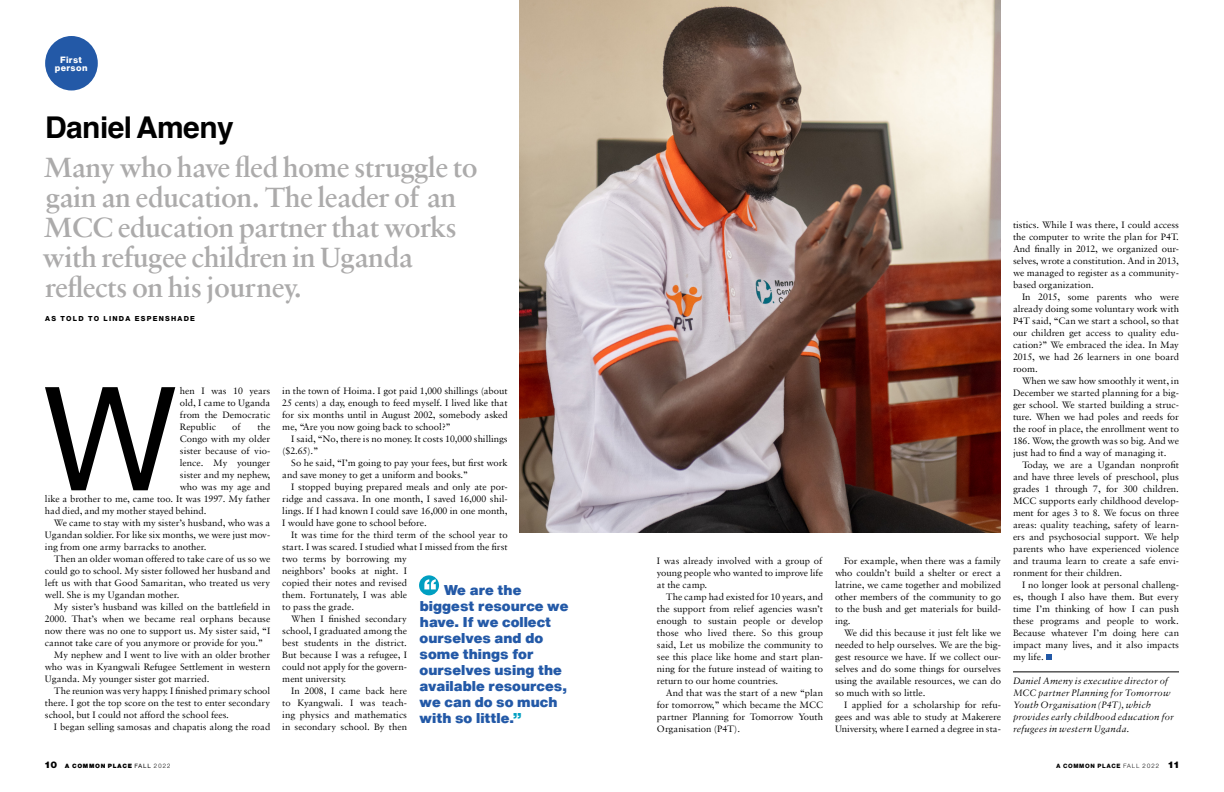
<style>
.page{position:relative;width:1224px;height:792px;background:#fff}
.page>*{position:absolute;margin:0;border:0;box-sizing:border-box;transform-origin:0 0}
.t1{font:144.5px "Helvetica Neue";color:#000}
.t2{font:600 30px/30px "Sabon";letter-spacing:-.02em;color:#acabab}
.t3{font:700 30px "Helvetica";letter-spacing:-.02em;color:#000}
.t4{font:900 14px/16px "Helvetica Now Text";color:#2359a7}
.t5{font:10px/12px "Sabon";color:#000;text-align:justify}
.t6{font:italic 10px/12px "Sabon";letter-spacing:.01em;color:#000}
.t7{font:800 9px/8px "Helvetica Now Text";letter-spacing:.04em;color:#fff;text-align:center}
.t8{font:800 7px "Helvetica Neue";letter-spacing:.18em;color:#000}
.t9{font:900 6px "Helvetica Now Text";letter-spacing:.11em;color:#000}
.t10{font:800 6px "Helvetica Now Text";letter-spacing:.11em;color:#000}
.s1{color:#009fc1}
.s2{font-size:9px}
.s3{font-weight:400}
.s4{font-weight:300}
.s5{font-weight:900;font-size:9px}
</style>
<div class="page">
<svg style="left:419px;top:575px;width:20px;height:20px"></svg>
<svg style="left:424px;top:579px;width:12px;height:10px"></svg>
<img style="left:519px;top:0;width:482px;height:533px">
<div style="left:45px;top:36px;width:53px;height:54px;background:#2359a7;border-radius:50%"></div>
<hr style="left:1013px;top:672px;width:166px;height:1px;background:#000">
<svg style="left:1046px;top:654px;width:6px;height:6px"></svg>
<p class="t7" style="left:55px;top:56px;width:34px">First person</p>
<h2 class="t3" style="left:45px;top:109px;width:190px">Daniel Ameny</h2>
<h2 class="t2" style="left:43px;top:151px;width:437px">Many who have fled home struggle to gain an education. The leader of an<br>MCC education partner that works with refugee children in Uganda reflects on his journey.</h2>
<p class="t8" style="left:45px;top:314px;width:151px">AS TOLD TO LINDA ESPENSHADE</p>
<h1 class="t1" style="left:43px;top:335px;width:135px">W</h1>
<p class="t5" style="left:180px;top:385px;width:92px">hen I was 10 years old, I came to Uganda from the Democratic Republic</p>
<p class="t5" style="left:232px;top:421px;width:10px">of</p>
<p class="t5" style="left:258px;top:421px;width:14px">the</p>
<p class="t5" style="left:180px;top:433px;width:92px">Congo with my older</p>
<p class="t5" style="left:180px;top:445px;width:92px">sister because of vio-</p>
<p class="t5" style="left:180px;top:457px;width:92px">lence. My younger</p>
<p class="t5" style="left:180px;top:469px;width:92px">sister and my nephew,</p>
<p class="t5" style="left:180px;top:481px;width:92px">who was my age and</p>
<p class="t5" style="left:45px;top:493px;width:227px">like a brother to me, came too. It was 1997. My father</p>
<p class="t5" style="left:45px;top:505px;width:163px">had died, and my mother stayed behind.</p>
<p class="t5" style="left:54px;top:517px;width:218px">We came to stay with my sister’s husband, who was a</p>
<p class="t5" style="left:45px;top:529px;width:227px">Ugandan soldier. For like six months, we were just mov-</p>
<p class="t5" style="left:45px;top:541px;width:163px">ing from one army barracks to another.</p>
<p class="t5" style="left:54px;top:553px;width:218px">Then an older woman offered to take care of us so we</p>
<p class="t5" style="left:45px;top:565px;width:227px">could go to school. My sister followed her husband and</p>
<p class="t5" style="left:45px;top:577px;width:227px">left us with that Good Samaritan, who treated us very</p>
<p class="t5" style="left:45px;top:589px;width:136px">well. She is my Ugandan mother.</p>
<p class="t5" style="left:54px;top:601px;width:218px">My sister’s husband was killed on the battlefield in</p>
<p class="t5" style="left:45px;top:613px;width:227px">2000. That’s when we became real orphans because</p>
<p class="t5" style="left:45px;top:625px;width:227px">now there was no one to support us. My sister said, “I</p>
<p class="t5" style="left:45px;top:637px;width:220px">cannot take care of you anymore or provide for you.”</p>
<p class="t5" style="left:54px;top:649px;width:218px">My nephew and I went to live with an older brother</p>
<p class="t5" style="left:45px;top:661px;width:227px">who was in Kyangwali Refugee Settlement in western</p>
<p class="t5" style="left:45px;top:673px;width:166px">Uganda. My younger sister got married.</p>
<p class="t5" style="left:54px;top:685px;width:218px">The reunion was very happy. I finished primary school</p>
<p class="t5" style="left:45px;top:697px;width:227px">there. I got the top score on the test to enter secondary</p>
<p class="t5" style="left:45px;top:709px;width:186px">school, but I could not afford the school fees.</p>
<p class="t5" style="left:54px;top:721px;width:218px">I began selling samosas and chapatis along the road</p>
<p class="t5" style="left:282px;top:385px;width:227px">in the town of Hoima. I got paid 1,000 shillings (about 25 cents) a day, enough to feed myself. I lived like that for six months until in August 2002, somebody asked me, “Are you now going back to school?”</p>
<p class="t5" style="left:282px;top:433px;width:227px;text-indent:9px">I said, “No, there is no money. It costs 10,000 shillings ($2.65).”</p>
<p class="t5" style="left:282px;top:457px;width:227px;text-indent:9px">So he said, “I’m going to pay your fees, but first work and save money to get a uniform and books.”</p>
<p class="t5" style="left:282px;top:481px;width:227px;text-indent:9px">I stopped buying prepared meals and only ate por&shy;ridge and cassava. In one month, I saved 16,000 shil&shy;lings. If I had known I could save 16,000 in one month, I would have gone to school before.</p>
<p class="t5" style="left:291px;top:529px;width:218px">It was time for the third term of the school year to</p>
<p class="t5" style="left:282px;top:541px;width:227px">start. I was scared. I studied what I missed from the first</p>
<p class="t5" style="left:282px;top:553px;width:126px">two terms by borrowing my</p>
<p class="t5" style="left:282px;top:565px;width:126px">neighbors’ books at night. I</p>
<p class="t5" style="left:282px;top:577px;width:126px">copied their notes and revised</p>
<p class="t5" style="left:282px;top:589px;width:126px">them. Fortunately, I was able</p>
<p class="t5" style="left:282px;top:601px;width:73px">to pass the grade.</p>
<p class="t5" style="left:291px;top:613px;width:117px">When I finished secondary</p>
<p class="t5" style="left:282px;top:625px;width:126px">school, I graduated among the</p>
<p class="t5" style="left:282px;top:637px;width:126px">best students in the district.</p>
<p class="t5" style="left:282px;top:649px;width:126px">But because I was a refugee, I</p>
<p class="t5" style="left:282px;top:661px;width:126px">could not apply for the govern-</p>
<p class="t5" style="left:282px;top:673px;width:65px">ment university.</p>
<p class="t5" style="left:291px;top:685px;width:117px">In 2008, I came back here</p>
<p class="t5" style="left:282px;top:697px;width:126px">to Kyangwali. I was teach-</p>
<p class="t5" style="left:282px;top:709px;width:126px">ing physics and mathematics</p>
<p class="t5" style="left:282px;top:721px;width:126px">in secondary school. By then</p>
<h3 class="t4" style="left:420px;top:582px;width:150px;text-indent:24px">We are the biggest resource we have. If we collect ourselves and do some things for ourselves using the available resources, we can do so much with so little.<span class="s1">”</span></h3>
<p class="t5" style="left:657px;top:555px;width:168px">I was already involved with a group of young people who wanted to improve life at the camp.</p>
<p class="t5" style="left:657px;top:591px;width:168px;text-indent:9px">The camp had existed for 10 years, and the support from relief agencies wasn’t enough to sustain people or develop those who lived there. So this group said, Let us mobilize the community to see this place like home and start plan&shy;ning for the future instead of waiting to return to our home countries.</p>
<p class="t5" style="left:657px;top:687px;width:168px;text-indent:9px">And that was the start of a new “plan for tomorrow,” which became the MCC partner Planning for Tomorrow Youth Organisation (P4T).</p>
<p class="t5" style="left:835px;top:555px;width:168px;text-indent:9px">For example, when there was a family who couldn’t build a shelter or erect a latrine, we came together and mobilized other members of the community to go to the bush and get materials for build&shy;ing.</p>
<p class="t5" style="left:835px;top:627px;width:168px;text-indent:9px">We did this because it just felt like we needed to help ourselves. We are the big&shy;gest resource we have. If we collect our&shy;selves and do some things for ourselves using the available resources, we can do so much with so little.</p>
<p class="t5" style="left:835px;top:699px;width:168px;text-indent:9px">I applied for a scholarship for refu&shy;gees and was able to study at Makerere University, where I earned a degree in sta-</p>
<p class="t5" style="left:1013px;top:219px;width:168px">tistics. While I was there, I could access the computer to write the plan for P4T.<br>And finally in 2012, we organized our&shy;selves, wrote a constitution. And in 2013, we managed to register as a community&shy;based organization.</p>
<p class="t5" style="left:1013px;top:291px;width:168px;text-indent:9px">In 2015, some parents who were already doing some voluntary work with P4T said, “Can we start a school, so that our children get access to quality edu&shy;cation?” We embraced the idea. In May 2015, we had 26 learners in one board room.</p>
<p class="t5" style="left:1013px;top:375px;width:168px;text-indent:9px">When we saw how smoothly it went, in December we started planning for a big&shy;ger school. We started building a struc&shy;ture. When we had poles and reeds for the roof in place, the enrollment went to 186. Wow, the growth was so big. And we just had to find a way of managing it.</p>
<p class="t5" style="left:1013px;top:459px;width:168px;text-indent:9px">Today, we are a Ugandan nonprofit and have three levels of preschool, plus grades 1 through 7, for 300 children.<br>MCC supports early childhood develop&shy;ment for ages 3 to 8. We focus on three areas: quality teaching, safety of learn&shy;ers and psychosocial support. We help parents who have experienced violence and trauma learn to create a safe envi&shy;ronment for their children.</p>
<p class="t5" style="left:1013px;top:579px;width:168px;text-indent:9px">I no longer look at personal challeng&shy;es, though I also have them. But every time I’m thinking of how I can push these programs and people to work.<br>Because whatever I’m doing here can impact many lives, and it also impacts my life.</p>
<p class="t6" style="left:1013px;top:675px;width:162px">Daniel Ameny is executive director of MCC partner Planning for Tomorrow Youth Organisation (P4T), which provides early childhood education for refugees in western Uganda.</p>
<p class="t9" style="left:45px;top:761px;width:127px"><span class="s2">10</span> A COMMON PLACE <span class="s3">FALL</span> <span class="s4">2022</span></p>
<p class="t10" style="left:1056px;top:761px;width:124px">A COMMON PLACE <span class="s4">FALL 2022</span> <span class="s5">11</span></p>
</div>
